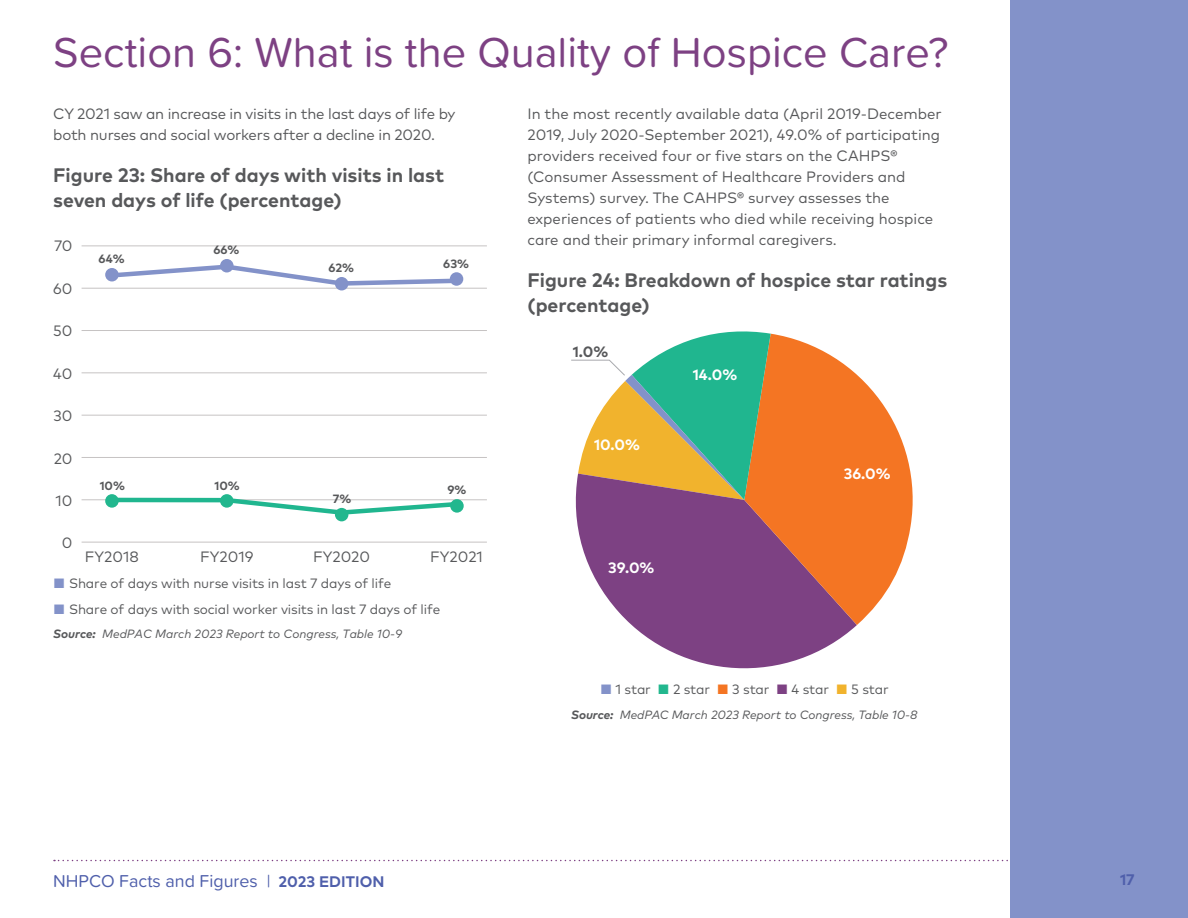
<style>
.page{position:relative;width:1188px;height:918px;background:#fff}
.page>*{position:absolute;margin:0;border:0;box-sizing:border-box;transform-origin:0 0}
.t1{font:43.5px "Proxima Soft";color:#7d4183}
.t2{font:700 19.5px/24.8px "Mark Pro";color:#57585a}
.t3{font:17.85px "Proxima Soft";color:#4f5fab}
.t4{font:700 15.3px "Mark Pro";color:#4f5fab}
.t5{font:15px/21px "Mark Pro";color:#57585a}
.t6{font:700 15px "Mark Pro";color:#fff}
.t7{font:700 15px "Mark Pro";color:#57585a}
.t8{font:13.5px "Mark Pro";letter-spacing:-.01em;color:#57585a}
.t9{font:italic 12px "Mark Pro";color:#57585a}
.t10{font:700 12px "Mark Pro";color:#57585a}
.s1{color:#8392c9}
.s2{font-weight:700}
.s3{font-family:"Mark Pro";font-weight:700;font-size:15.3px}
.s4{font-family:"Mark Pro";font-style:italic;font-size:12.75px;color:#fff}
.s5{color:#22b78e}
.s6{color:#f47523}
.s7{color:#7d4183}
.s8{color:#f1b32d}
</style>
<div class="page">
<svg style="left:54px;top:860px;width:957px;height:1px"></svg>
<div style="left:1011px;top:0;width:177px;height:918px;background:#8392c9"></div>
<hr style="left:82px;top:288px;width:405px;height:1px;background:#c6c3c3">
<hr style="left:82px;top:330px;width:405px;height:1px;background:#c6c3c3">
<hr style="left:82px;top:373px;width:405px;height:1px;background:#c6c3c3">
<hr style="left:82px;top:415px;width:405px;height:1px;background:#c6c3c3">
<hr style="left:82px;top:457px;width:405px;height:1px;background:#c6c3c3">
<hr style="left:82px;top:500px;width:405px;height:1px;background:#c6c3c3">
<hr style="left:82px;top:542px;width:405px;height:1px;background:#c6c3c3">
<hr style="left:82px;top:246px;width:405px;height:1px;background:#c6c3c3">
<svg style="left:107px;top:495px;width:354px;height:22px"></svg>
<svg style="left:107px;top:262px;width:354px;height:26px"></svg>
<div style="left:105px;top:494px;width:14px;height:14px;background:#22b78e;border-radius:50%"></div>
<div style="left:220px;top:494px;width:14px;height:14px;background:#22b78e;border-radius:50%"></div>
<div style="left:335px;top:508px;width:13px;height:13px;background:#22b78e;border-radius:50%"></div>
<div style="left:450px;top:499px;width:14px;height:14px;background:#22b78e;border-radius:50%"></div>
<div style="left:105px;top:268px;width:14px;height:13px;background:#8392c9;border-radius:50%"></div>
<div style="left:220px;top:259px;width:14px;height:13px;background:#8392c9;border-radius:50%"></div>
<div style="left:335px;top:277px;width:13px;height:13px;background:#8392c9;border-radius:50%"></div>
<div style="left:450px;top:272px;width:13px;height:14px;background:#8392c9;border-radius:50%"></div>
<svg style="left:575px;top:500px;width:282px;height:169px;fill:#7d4183"></svg>
<svg style="left:744px;top:334px;width:169px;height:291px;fill:#f47523"></svg>
<svg style="left:571px;top:331px;width:200px;height:169px"></svg>
<h1 class="t1" style="left:53px;top:20px;width:897px">Section 6: What is the Quality of Hospice Care?</h1>
<p class="t5" style="left:53px;top:102px;width:404px">CY 2021 saw an increase in visits in the last days of life by both nurses and social workers after a decline in 2020.</p>
<p class="t5" style="left:527px;top:102px;width:416px">In the most recently available data (April 2019-December 2019, July 2020-September 2021), 49.0% of participating providers received four or five stars on the CAHPS® (Consumer Assessment of Healthcare Providers and Systems) survey. The CAHPS® survey assesses the experiences of patients who died while receiving hospice care and their primary informal caregivers.</p>
<h2 class="t2" style="left:53px;top:162px;width:392px">Figure 23: Share of days with visits in last seven days of life (percentage)</h2>
<p class="t5" style="left:54px;top:234px;width:20px">70</p>
<p class="t5" style="left:53px;top:277px;width:21px">60</p>
<p class="t5" style="left:53px;top:319px;width:21px">50</p>
<p class="t5" style="left:53px;top:362px;width:21px">40</p>
<p class="t5" style="left:54px;top:404px;width:20px">30</p>
<p class="t5" style="left:54px;top:447px;width:20px">20</p>
<p class="t5" style="left:56px;top:489px;width:18px">10</p>
<p class="t5" style="left:62px;top:531px;width:12px">0</p>
<p class="t8" style="left:53px;top:573px;width:340px"><span class="s1">■</span> Share of days with nurse visits in last 7 days of life</p>
<p class="t8" style="left:53px;top:599px;width:389px"><span class="s1">■</span> Share of days with social worker visits in last 7 days of life</p>
<p class="t9" style="left:53px;top:625px;width:350px"><span class="s2">Source:</span> MedPAC March 2023 Report to Congress, Table 10-9</p>
<p class="t10" style="left:213px;top:241px;width:28px">66%</p>
<p class="t10" style="left:98px;top:250px;width:28px">64%</p>
<p class="t10" style="left:443px;top:254px;width:27px">63%</p>
<p class="t10" style="left:328px;top:259px;width:27px">62%</p>
<h2 class="t2" style="left:527px;top:267px;width:421px">Figure 24: Breakdown of hospice star ratings (percentage)</h2>
<p class="t7" style="left:573px;top:341px;width:37px">1.0%</p>
<p class="t6" style="left:693px;top:363px;width:46px">14.0%</p>
<p class="t6" style="left:594px;top:433px;width:48px">10.0%</p>
<p class="t6" style="left:844px;top:462px;width:48px">36.0%</p>
<p class="t10" style="left:100px;top:476px;width:27px">10%</p>
<p class="t10" style="left:215px;top:476px;width:27px">10%</p>
<p class="t10" style="left:447px;top:481px;width:20px">9%</p>
<p class="t10" style="left:333px;top:490px;width:20px">7%</p>
<p class="t5" style="left:85px;top:545px;width:55px">FY2018</p>
<p class="t5" style="left:200px;top:545px;width:55px">FY2019</p>
<p class="t5" style="left:313px;top:545px;width:59px">FY2020</p>
<p class="t5" style="left:430px;top:545px;width:54px">FY2021</p>
<p class="t6" style="left:608px;top:556px;width:48px">39.0%</p>
<p class="t3" style="left:53px;top:868px;width:413px">NHPCO Facts and Figures | <span class="s3">2023 EDITION</span> <span class="s4">rganization</span></p>
<p class="t8" style="left:600px;top:680px;width:290px"><span class="s1">■</span> 1 star <span class="s5">■</span> 2 star <span class="s6">■</span> 3 star <span class="s7">■</span> 4 star <span class="s8">■</span> 5 star</p>
<p class="t9" style="left:571px;top:706px;width:348px"><span class="s2">Source:</span> MedPAC March 2023 Report to Congress, Table 10-8</p>
<p class="t4" style="left:1120px;top:868px;width:16px">17</p>
</div>
